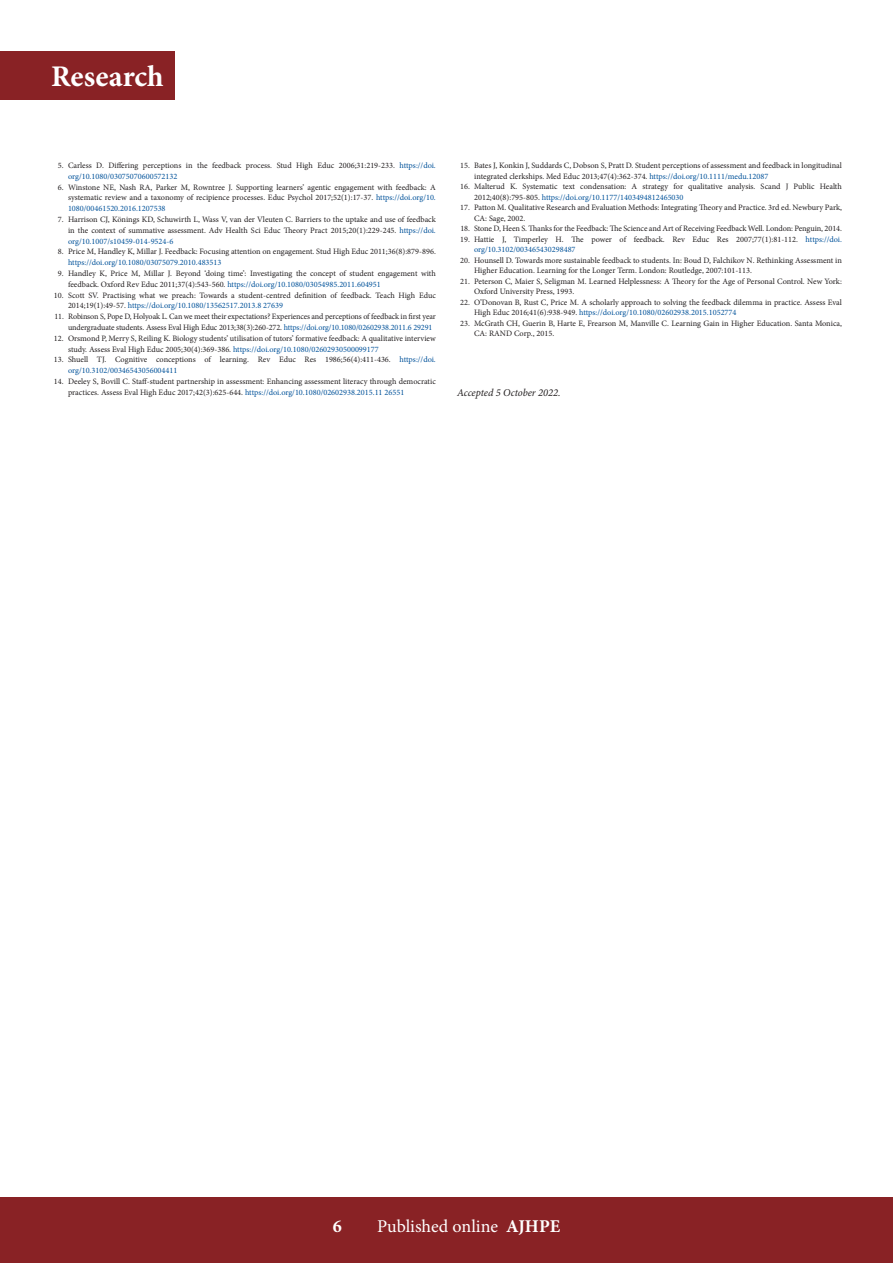
<style>
.page{position:relative;width:893px;height:1263px;background:#fff}
.page>*{position:absolute;margin:0;border:0;box-sizing:border-box;transform-origin:0 0}
.t1{font:700 30px "Minion Pro";color:#fff}
.t2{font:18px "Minion Pro";letter-spacing:-.005em;color:#fff}
.t3{font:700 18px "Minion Pro";color:#fff}
.ACCEPTED{font:italic 10.5px "Minion Pro";letter-spacing:-.005em;color:#231f20}
.t4{font:8.25px/10.8px "Minion Pro";color:#231f20}
.s1{color:#01529a}
.s2{font-weight:700}
</style>
<div class="page">
<div style="left:0;top:1197px;width:893px;height:66px;background:#892225"></div>
<div style="left:0;top:51px;width:174px;height:49px;background:#892225"></div>
<h1 class="t1" style="left:51px;top:56px;width:114px">Research</h1>
<p class="t4" style="left:68px;top:160px;width:369px;text-indent:-10px">5. Carless D. Differing perceptions in the feedback process. Stud High Educ 2006;31:219-233. <span class="s1">https://doi. org/10.1080/03075070600572132</span></p>
<p class="t4" style="left:68px;top:182px;width:369px;text-align:justify;text-indent:-10px">6. Winstone NE, Nash RA, Parker M, Rowntree J. Supporting learners’ agentic engagement with feedback: A systematic review and a taxonomy of recipience processes. Educ Psychol 2017;52(1):17-37. <span class="s1">https://doi.org/10.<br>1080/00461520.2016.1207538</span></p>
<p class="t4" style="left:68px;top:214px;width:369px;text-align:justify;text-indent:-10px">7. Harrison CJ, Könings KD, Schuwirth L, Wass V, van der Vleuten C. Barriers to the uptake and use of feedback in the context of summative assessment. Adv Health Sci Educ Theory Pract 2015;20(1):229-245. <span class="s1">https://doi. org/10.1007/s10459-014-9524-6</span></p>
<p class="t4" style="left:68px;top:246px;width:369px;text-indent:-10px">8. Price M, Handley K, Millar J. Feedback: Focusing attention on engagement. Stud High Educ 2011;36(8):879-896. <span class="s1">https://doi.org/10.1080/03075079.2010.483513</span></p>
<p class="t4" style="left:68px;top:268px;width:369px;text-indent:-10px">9. Handley K, Price M, Millar J. Beyond ‘doing time’: Investigating the concept of student engagement with feedback. Oxford Rev Educ 2011;37(4):543-560. <span class="s1">https://doi.org/10.1080/03054985.2011.604951</span></p>
<p class="t4" style="left:68px;top:290px;width:369px;text-indent:-14px">10. Scott SV. Practising what we preach: Towards a student-centred definition of feedback. Teach High Educ<br>2014;19(1):49-57. <span class="s1">https://doi.org/10.1080/13562517.2013.8 27639</span></p>
<p class="t4" style="left:68px;top:311px;width:369px;text-indent:-14px">11. Robinson S, Pope D, Holyoak L. Can we meet their expectations? Experiences and perceptions of feedback in first year undergraduate students. Assess Eval High Educ 2013;38(3):260-272. <span class="s1">https://doi.org/10.1080/02602938.2011.6 29291</span></p>
<p class="t4" style="left:68px;top:333px;width:369px;text-indent:-14px">12. Orsmond P, Merry S, Reiling K. Biology students’ utilisation of tutors’ formative feedback: A qualitative interview study. Assess Eval High Educ 2005;30(4):369-386. <span class="s1">https://doi.org/10.1080/02602930500099177</span></p>
<p class="t4" style="left:68px;top:354px;width:369px;text-indent:-14px">13. Shuell TJ. Cognitive conceptions of learning. Rev Educ Res 1986;56(4):411-436. <span class="s1">https://doi. org/10.3102/00346543056004411</span></p>
<p class="t4" style="left:68px;top:376px;width:369px;text-indent:-14px">14. Deeley S, Bovill C. Staff-student partnership in assessment: Enhancing assessment literacy through democratic practices. Assess Eval High Educ 2017;42(3):625-644. <span class="s1">https://doi.org/10.1080/02602938.2015.11 26551</span></p>
<p class="t4" style="left:474px;top:160px;width:369px;text-indent:-14px">15. Bates J, Konkin J, Suddards C, Dobson S, Pratt D. Student perceptions of assessment and feedback in longitudinal integrated clerkships. Med Educ 2013;47(4):362-374. <span class="s1">https://doi.org/10.1111/medu.12087</span></p>
<p class="t4" style="left:474px;top:181px;width:369px;text-indent:-14px">16. Malterud K. Systematic text condensation: A strategy for qualitative analysis. Scand J Public Health<br>2012;40(8):795-805. <span class="s1">https://doi.org/10.1177/1403494812465030</span></p>
<p class="t4" style="left:474px;top:202px;width:369px;text-indent:-14px">17. Patton M. Qualitative Research and Evaluation Methods: Integrating Theory and Practice. 3rd ed. Newbury Park,<br>CA: Sage, 2002.</p>
<p class="t4" style="left:460px;top:223px;width:383px">18. Stone D, Heen S. Thanks for the Feedback: The Science and Art of Receiving Feedback Well. London: Penguin, 2014.</p>
<p class="t4" style="left:474px;top:234px;width:369px;text-indent:-14px">19. Hattie J, Timperley H. The power of feedback. Rev Educ Res 2007;77(1):81-112. <span class="s1">https://doi. org/10.3102/003465430298487</span></p>
<p class="t4" style="left:474px;top:255px;width:369px;text-indent:-14px">20. Hounsell D. Towards more sustainable feedback to students. In: Boud D, Falchikov N. Rethinking Assessment in<br>Higher Education. Learning for the Longer Term. London: Routledge, 2007:101-113.</p>
<p class="t4" style="left:474px;top:276px;width:369px;text-indent:-14px">21. Peterson C, Maier S, Seligman M. Learned Helplessness: A Theory for the Age of Personal Control. New York:<br>Oxford University Press, 1993.</p>
<p class="t4" style="left:474px;top:297px;width:369px;text-indent:-14px">22. O’Donovan B, Rust C, Price M. A scholarly approach to solving the feedback dilemma in practice. Assess Eval<br>High Educ 2016;41(6):938-949. <span class="s1">https://doi.org/10.1080/02602938.2015.1052774</span></p>
<p class="t4" style="left:474px;top:318px;width:369px;text-indent:-14px">23. McGrath CH, Guerin B, Harte E, Frearson M, Manville C. Learning Gain in Higher Education. Santa Monica,<br>CA: RAND Corp., 2015.</p>
<p class="ACCEPTED" style="left:457px;top:385px;width:105px">Accepted 5 October 2022.</p>
<h2 class="t3" style="left:333px;top:1213px;width:10px">6</h2>
<h2 class="t2" style="left:377px;top:1214px;width:185px">Published online <span class="s2">AJHPE</span></h2>
</div>
